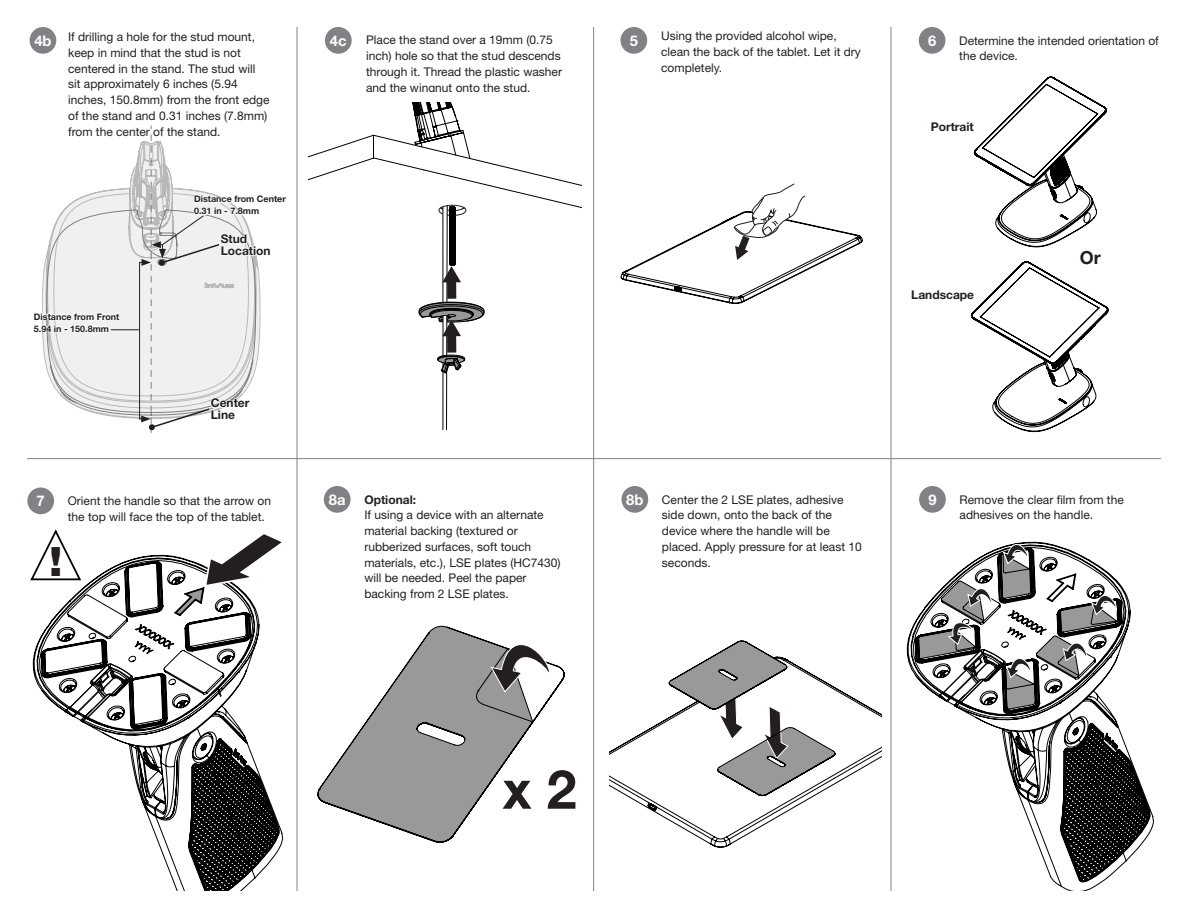
<style>
.page{position:relative;width:1188px;height:918px;background:#fff}
.page>*{position:absolute;margin:0;border:0;box-sizing:border-box;transform-origin:0 0}
.t1{font:700 54px "Helvetica Neue LT Std";color:#231f20}
.t2{font:900 40.5px "Helvetica Neue LT Std";color:#231f20}
.t3{font:700 18px "Helvetica Neue LT Std";color:#231f20}
.t4{font:700 14.7px "Helvetica Neue LT Std";color:#fff}
.t5{font:12px/15.8px "Helvetica Neue LT Std";color:#231f20}
.t6{font:700 12px/12px "Helvetica Neue LT Std";color:#231f20}
.t7{font:700 9px "Helvetica Neue LT Std";color:#231f20}
</style>
<div class="page">
<hr style="left:297px;top:27px;width:1px;height:864px;background:#808285">
<hr style="left:593px;top:27px;width:1px;height:864px;background:#808285">
<hr style="left:891px;top:27px;width:1px;height:864px;background:#808285">
<svg style="left:84px;top:723px;width:199px;height:168px"></svg>
<div style="left:27px;top:488px;width:27px;height:26px;background:#808285;border-radius:50%"></div>
<svg style="left:30px;top:529px;width:252px;height:194px"></svg>
<div style="left:620px;top:27px;width:27px;height:27px;background:#808285;border-radius:50%"></div>
<svg style="left:621px;top:183px;width:242px;height:121px"></svg>
<div style="left:919px;top:27px;width:26px;height:27px;background:#808285;border-radius:50%"></div>
<svg style="left:974px;top:77px;width:133px;height:170px"></svg>
<svg style="left:971px;top:262px;width:137px;height:170px"></svg>
<div style="left:324px;top:486px;width:27px;height:27px;background:#808285;border-radius:50%"></div>
<svg style="left:317px;top:626px;width:248px;height:217px"></svg>
<svg style="left:476px;top:626px;width:75px;height:97px"></svg>
<div style="left:325px;top:27px;width:27px;height:27px;background:#808285;border-radius:50%"></div>
<hr style="left:443px;top:372px;width:1px;height:58px;background:#000">
<hr style="left:446px;top:372px;width:1px;height:58px;background:#000">
<svg style="left:309px;top:103px;width:272px;height:270px"></svg>
<hr style="left:27px;top:458px;width:1134px;height:1px;background:#808285">
<div style="left:30px;top:27px;width:26px;height:27px;background:#808285;border-radius:50%"></div>
<svg style="left:42px;top:135px;width:219px;height:298px"></svg>
<div style="left:621px;top:486px;width:27px;height:27px;background:#808285;border-radius:50%"></div>
<svg style="left:609px;top:641px;width:272px;height:206px"></svg>
<div style="left:919px;top:486px;width:27px;height:27px;background:#808285;border-radius:50%"></div>
<svg style="left:907px;top:581px;width:247px;height:310px"></svg>
<svg style="left:919px;top:541px;width:199px;height:168px"></svg>
<p class="t4" style="left:34px;top:31px;width:19px">4b</p>
<p class="t5" style="left:68px;top:29px;width:203px">If drilling a hole for the stud mount, keep in mind that the stud is not centered in the stand. The stud will sit approximately 6 inches (5.94 inches, 150.8mm) from the front edge of the stand and 0.31 inches (7.8mm) from the center of the stand.</p>
<p class="t7" style="left:194px;top:194px;width:93px">Distance from Center</p>
<p class="t7" style="left:194px;top:206px;width:67px">0.31 in - 7.8mm</p>
<p class="t6" style="left:221px;top:232px;width:51px">Stud<br>Location</p>
<p class="t7" style="left:34px;top:311px;width:87px">Distance from Front</p>
<p class="t7" style="left:34px;top:323px;width:77px">5.94 in - 150.8mm</p>
<p class="t6" style="left:211px;top:397px;width:40px">Center<br>Line</p>
<p class="t4" style="left:37px;top:492px;width:10px">7</p>
<p class="t5" style="left:68px;top:493px;width:205px">Orient the handle so that the arrow on the top will face the top of the tablet.</p>
<p class="t2" style="left:49px;top:537px;width:14px">!</p>
<p class="t4" style="left:330px;top:31px;width:18px">4c</p>
<p class="t5" style="left:366px;top:32px;width:197px">Place the stand over a 19mm (0.75 inch) hole so that the stud descends through it. Thread the plastic washer and the wingnut onto the stud.</p>
<p class="t4" style="left:329px;top:490px;width:18px">8a</p>
<p class="t6" style="left:364px;top:493px;width:53px">Optional:</p>
<p class="t5" style="left:364px;top:507px;width:198px">If using a device with an alternate material backing (textured or rubberized surfaces, soft touch materials, etc.), LSE plates (HC7430) will be needed. Peel the paper backing from 2 LSE plates.</p>
<p class="t5" style="left:661px;top:28px;width:201px">Using the provided alcohol wipe, clean the back of the tablet. Let it dry completely.</p>
<p class="t4" style="left:630px;top:31px;width:10px">5</p>
<p class="t4" style="left:928px;top:31px;width:10px">6</p>
<p class="t5" style="left:959px;top:32px;width:201px">Determine the intended orientation of the device.</p>
<p class="t6" style="left:931px;top:120px;width:45px">Portrait</p>
<p class="t6" style="left:911px;top:288px;width:64px">Landscape</p>
<p class="t3" style="left:1080px;top:246px;width:23px">Or</p>
<p class="t4" style="left:626px;top:490px;width:19px">8b</p>
<p class="t5" style="left:662px;top:491px;width:201px">Center the 2 LSE plates, adhesive side down, onto the back of the device where the handle will be placed. Apply pressure for at least 10 seconds.</p>
<p class="t4" style="left:928px;top:490px;width:10px">9</p>
<p class="t5" style="left:960px;top:491px;width:166px">Remove the clear film from the adhesives on the handle.</p>
<p class="t1" style="left:503px;top:756px;width:76px">x 2</p>
</div>
